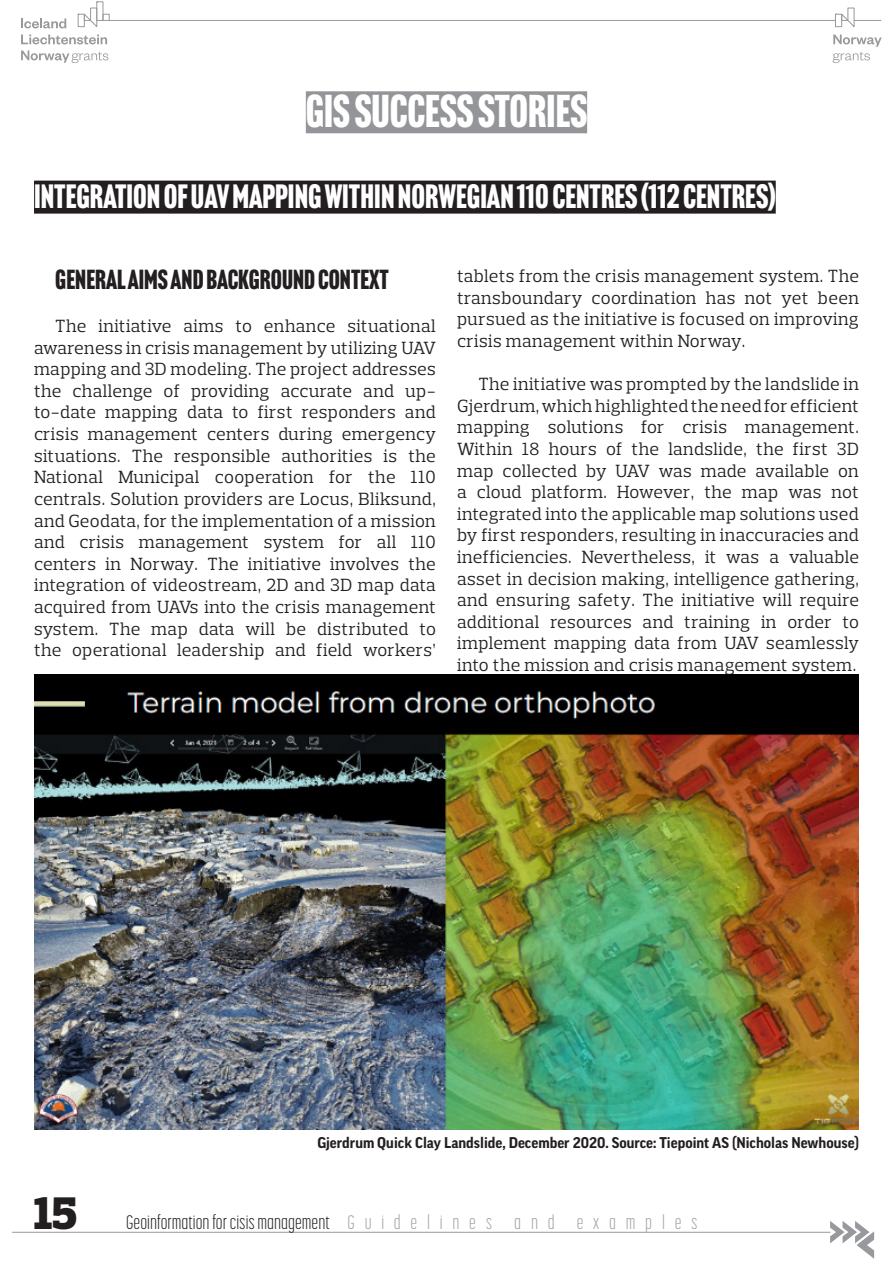
<style>
.page{position:relative;width:893px;height:1263px;background:#fff}
.page>*{position:absolute;margin:0;border:0;box-sizing:border-box;transform-origin:0 0}
.t1{font:900 46.5px "Prelo Slab";color:#231f20}
.tytul{font:45px "Headline Gothic ATF";color:#fff}
.tytul-2{font:33px "Headline Gothic ATF";color:#fff}
.srodtytul{font:27px "Headline Gothic ATF";color:#231f20}
.t2{font:300 19.5px "Korolev Compressed";color:#231f20}
.glowny{font:18px/21.6px "Prelo Slab";letter-spacing:.025em;color:#231f20;text-align:justify}
.zdjecia{font:700 15px "Good Pro";color:#231f20}
.s1{color:#a0a1a5}
</style>
<div class="page">
<svg style="left:21px;top:19px;width:45px;height:9px"></svg>
<svg style="left:21px;top:35px;width:86px;height:9px"></svg>
<svg style="left:21px;top:50px;width:87px;height:13px"></svg>
<svg style="left:833px;top:35px;width:49px;height:28px"></svg>
<div style="left:103px;top:14px;width:7px;height:7px;border:1px solid #97999c"></div>
<div style="left:96px;top:1px;width:7px;height:20px;border:1px solid #97999c"></div>
<svg style="left:78px;top:1px;width:20px;height:27px"></svg>
<hr style="left:109px;top:20px;width:726px;height:1px;background:#97999c">
<svg style="left:835px;top:7px;width:46px;height:21px"></svg>
<hr style="left:12px;top:1232px;width:818px;height:1px;background:#97999c">
<svg style="left:830px;top:1221px;width:44px;height:38px"></svg>
<div style="left:34px;top:181px;width:742px;height:33px;background:#231f20"></div>
<div style="left:306px;top:91px;width:281px;height:42px;background:#939598"></div>
<img style="left:34px;top:675px;width:825px;height:455px">
<p class="tytul" style="left:306px;top:85px;width:283px">GIS SUCCESS STORIES</p>
<p class="tytul-2" style="left:34px;top:177px;width:743px">INTEGRATION OF UAV MAPPING WITHIN NORWEGIAN 110 CENTRES (112 CENTRES)</p>
<p class="srodtytul" style="left:55px;top:264px;width:335px">GENERAL AIMS AND BACKGROUND CONTEXT</p>
<p class="glowny" style="left:34px;top:315px;width:403px;text-indent:21px">The initiative aims to enhance situational awareness in crisis management by utilizing UAV mapping and 3D modeling. The project addresses the challenge of providing accurate and up&shy;to-date mapping data to first responders and crisis management centers during emergency situations. The responsible authorities is the National Municipal cooperation for the 110 centrals. Solution providers are Locus, Bliksund, and Geodata, for the implementation of a mission and crisis management system for all 110 centers in Norway. The initiative involves the integration of videostream, 2D and 3D map data acquired from UAVs into the crisis management system. The map data will be distributed to the operational leadership and field workers’</p>
<p class="glowny" style="left:457px;top:265px;width:403px">tablets from the crisis management system. The transboundary coordination has not yet been pursued as the initiative is focused on improving crisis management within Norway.</p>
<p class="glowny" style="left:457px;top:373px;width:403px;text-indent:21px">The initiative was prompted by the landslide in Gjerdrum, which highlighted the need for efficient mapping solutions for crisis management.<br>Within 18 hours of the landslide, the first 3D map collected by UAV was made available on a cloud platform. However, the map was not integrated into the applicable map solutions used by first responders, resulting in inaccuracies and inefficiencies. Nevertheless, it was a valuable asset in decision making, intelligence gathering, and ensuring safety. The initiative will require additional resources and training in order to implement mapping data from UAV seamlessly into the mission and crisis management system.</p>
<h1 class="t1" style="left:34px;top:1184px;width:45px">15</h1>
<p class="zdjecia" style="left:317px;top:1134px;width:543px">Gjerdrum Quick Clay Landslide, December 2020. Source: Tiepoint AS (Nicholas Newhouse)</p>
<p class="t2" style="left:126px;top:1211px;width:573px">Geoinformation for cisis management <span class="s1">G u i d e l i n e s a n d e x a m p l e s</span></p>
</div>
